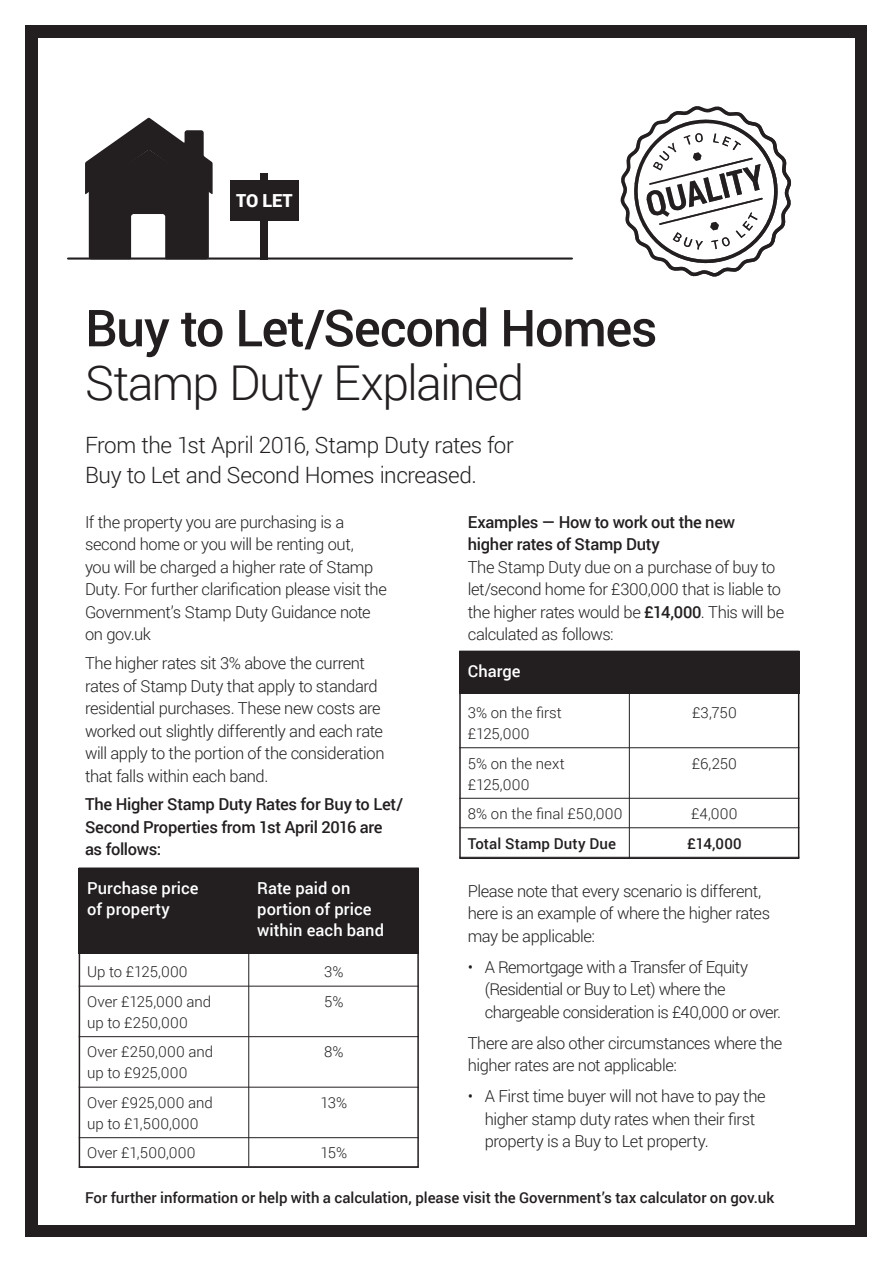
<style>
.page{position:relative;width:893px;height:1263px;background:#fff}
.page>*{position:absolute;margin:0;border:0;box-sizing:border-box;transform-origin:0 0}
.t1{font:500 51px "Roboto";letter-spacing:-.025em;color:#231f20}
.t2{font:300 48px "Roboto";letter-spacing:-.035em;color:#231f20}
.t3{font:300 22.5px/30px "Roboto";letter-spacing:-.02em;color:#231f20}
.t4{font:900 18px "Roboto";color:#fff}
.t5{font:300 16.5px/22.5px "Roboto";letter-spacing:-.025em;color:#231f20}
.t6{font:500 16.5px/22.5px "Roboto";letter-spacing:-.015em;color:#231f20}
.t7{font:500 16.5px/21px "Roboto";letter-spacing:.005em;color:#fff}
.t8{font:300 15px/29.5px "Roboto";letter-spacing:.005em;color:#231f20}
.t9{font:500 15px "Roboto";color:#231f20}
.s1{font-weight:500}
</style>
<div class="page">
<div style="left:26px;top:26px;width:841px;height:1211px;background:#231f20"></div>
<div style="left:38px;top:38px;width:817px;height:1187px;background:#fff"></div>
<div style="left:261px;top:173px;width:7px;height:86px;background:#231f20"></div>
<div style="left:230px;top:180px;width:68px;height:41px;background:#231f20"></div>
<hr style="left:68px;top:257px;width:504px;height:3px;background:#231f20">
<svg style="left:85px;top:117px;width:128px;height:141px"></svg>
<img style="left:620px;top:106px;width:171px;height:171px">
<div style="left:79px;top:868px;width:340px;height:85px;background:#231f20"></div>
<div style="left:459px;top:651px;width:340px;height:43px;background:#231f20"></div>
<hr style="left:79px;top:986px;width:170px;height:1px;background:#231f20">
<hr style="left:79px;top:1036px;width:170px;height:1px;background:#231f20">
<hr style="left:79px;top:1087px;width:170px;height:1px;background:#231f20">
<hr style="left:79px;top:1137px;width:170px;height:1px;background:#231f20">
<hr style="left:459px;top:747px;width:170px;height:1px;background:#231f20">
<hr style="left:459px;top:798px;width:170px;height:1px;background:#231f20">
<hr style="left:459px;top:827px;width:170px;height:1px;background:#231f20">
<hr style="left:249px;top:986px;width:170px;height:1px;background:#231f20">
<hr style="left:249px;top:1036px;width:170px;height:1px;background:#231f20">
<hr style="left:249px;top:1087px;width:170px;height:1px;background:#231f20">
<hr style="left:249px;top:1137px;width:170px;height:1px;background:#231f20">
<hr style="left:629px;top:747px;width:170px;height:1px;background:#231f20">
<hr style="left:629px;top:798px;width:170px;height:1px;background:#231f20">
<hr style="left:629px;top:827px;width:170px;height:1px;background:#231f20">
<div style="left:79px;top:867px;width:340px;height:301px;border:2px solid #231f20"></div>
<div style="left:459px;top:651px;width:340px;height:208px;border:2px solid #231f20"></div>
<hr style="left:248px;top:868px;width:1px;height:298px;background:#231f20">
<hr style="left:629px;top:652px;width:1px;height:207px;background:#231f20">
<p class="t4" style="left:236px;top:187px;width:58px">TO LET</p>
<h1 class="t1" style="left:85px;top:292px;width:574px">Buy to Let/Second Homes</h1>
<h2 class="t2" style="left:85px;top:350px;width:441px">Stamp Duty Explained</h2>
<h3 class="t3" style="left:85px;top:429px;width:430px">From the 1st April 2016, Stamp Duty rates for<br>Buy to Let and Second Homes increased.</h3>
<p class="t5" style="left:85px;top:510px;width:303px">If the property you are purchasing is a second home or you will be renting out,<br>you will be charged a higher rate of Stamp Duty. For further clarification please visit the Government’s Stamp Duty Guidance note on gov.uk</p>
<p class="t5" style="left:85px;top:651px;width:301px">The higher rates sit 3% above the current rates of Stamp Duty that apply to standard residential purchases. These new costs are worked out slightly differently and each rate will apply to the portion of the consideration that falls within each band.</p>
<p class="t6" style="left:85px;top:793px;width:320px">The Higher Stamp Duty Rates for Buy to Let/<br>Second Properties from 1st April 2016 are as follows:</p>
<p class="t7" style="left:87px;top:877px;width:113px">Purchase price of property</p>
<p class="t8" style="left:87px;top:957px;width:126px">Up to £125,000<br>Over £125,000 and</p>
<p class="t8" style="left:87px;top:1007px;width:127px">up to £250,000<br>Over £250,000 and</p>
<p class="t8" style="left:87px;top:1058px;width:127px">up to £925,000<br>Over £925,000 and</p>
<p class="t8" style="left:87px;top:1108px;width:113px">up to £1,500,000<br>Over £1,500,000</p>
<p class="t7" style="left:257px;top:877px;width:128px">Rate paid on portion of price within each band</p>
<p class="t8" style="left:324px;top:957px;width:21px">3%<br>5%</p>
<p class="t8" style="left:324px;top:1037px;width:21px">8%</p>
<p class="t8" style="left:320px;top:1087px;width:28px">13%</p>
<p class="t8" style="left:320px;top:1138px;width:28px">15%</p>
<p class="t6" style="left:468px;top:510px;width:269px">Examples — How to work out the new higher rates of Stamp Duty</p>
<p class="t5" style="left:468px;top:555px;width:318px">The Stamp Duty due on a purchase of buy to let/second home for £300,000 that is liable to the higher rates would be <span class="s1">£14,000</span>. This will be calculated as follows:</p>
<p class="t7" style="left:468px;top:660px;width:54px">Charge</p>
<p class="t8" style="left:468px;top:702px;width:96px;line-height:21px">3% on the first £125,000</p>
<p class="t8" style="left:468px;top:752px;width:98px;line-height:21px">5% on the next £125,000</p>
<p class="t8" style="left:468px;top:798px;width:156px">8% on the final £50,000</p>
<p class="t9" style="left:468px;top:833px;width:150px">Total Stamp Duty Due</p>
<p class="t8" style="left:692px;top:697px;width:46px">£3,750</p>
<p class="t8" style="left:692px;top:748px;width:47px">£6,250</p>
<p class="t8" style="left:691px;top:798px;width:48px">£4,000</p>
<p class="t9" style="left:687px;top:833px;width:56px">£14,000</p>
<p class="t5" style="left:468px;top:879px;width:304px">Please note that every scenario is different, here is an example of where the higher rates may be applicable:</p>
<p class="t5" style="left:485px;top:955px;width:298px;text-indent:-17px">• A Remortgage with a Transfer of Equity (Residential or Buy to Let) where the chargeable consideration is £40,000 or over.</p>
<p class="t5" style="left:468px;top:1031px;width:316px">There are also other circumstances where the higher rates are not applicable:</p>
<p class="t5" style="left:485px;top:1084px;width:282px;text-indent:-17px">• A First time buyer will not have to pay the higher stamp duty rates when their first property is a Buy to Let property.</p>
<p class="t9" style="left:85px;top:1187px;width:691px">For further information or help with a calculation, please visit the Government’s tax calculator on gov.uk</p>
</div>
